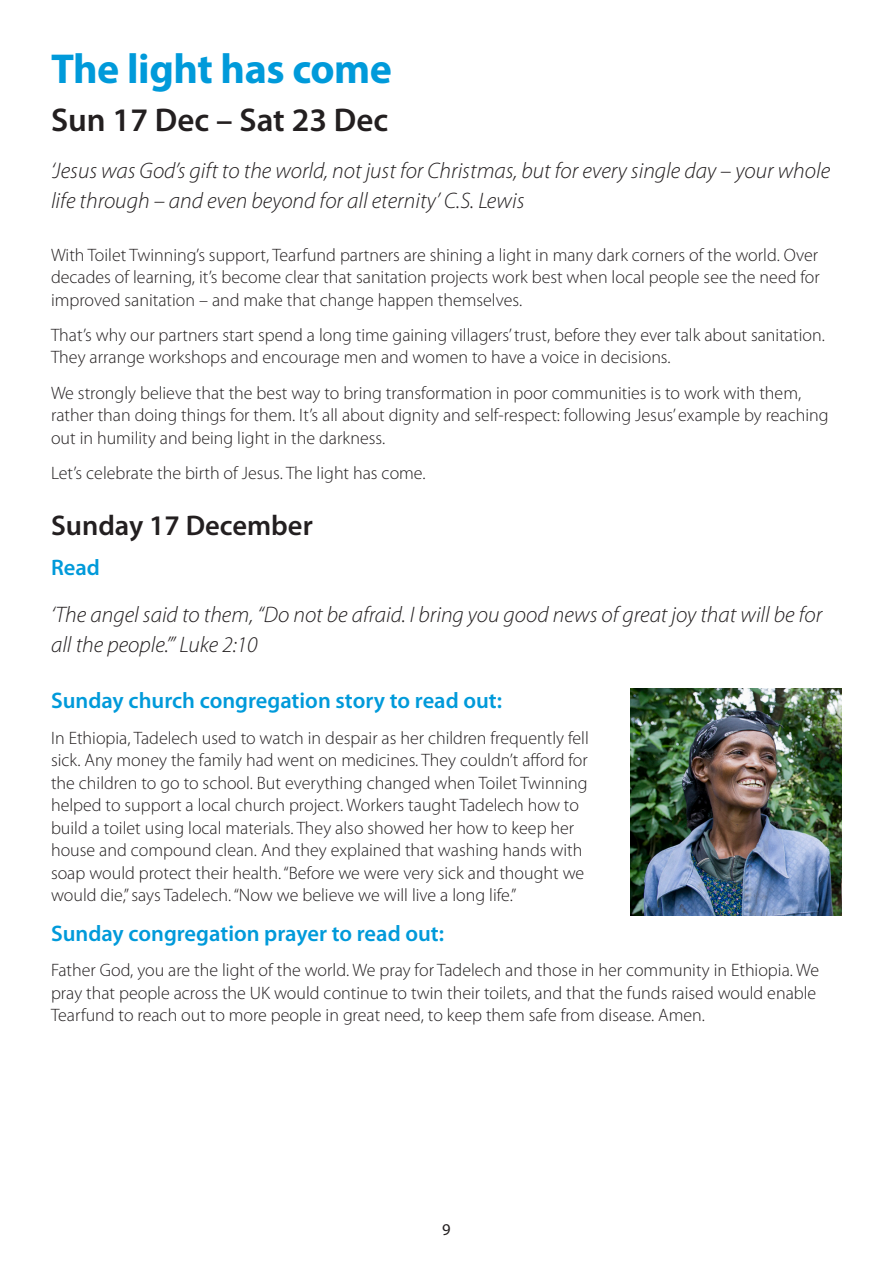
<style>
.page{position:relative;width:893px;height:1263px;background:#fff}
.page>*{position:absolute;margin:0;border:0;box-sizing:border-box;transform-origin:0 0}
.Title_1{font:700 42px "Myriad Pro";letter-spacing:-.01em;color:#009ada}
.Date{font:600 33px "Myriad Pro";color:#231f20}
.Body_date{font:600 28.5px "Myriad Pro";color:#231f20}
.Quote_1{font:italic 300 22.5px/30px "Myriad Pro";color:#231f20}
.Instruction{font:600 22.5px "Myriad Pro";color:#009ada}
.Body{font:300 18px/22.5px "Myriad Pro";color:#231f20}
.t1{font:16.5px "Myriad Pro";color:#231f20}
</style>
<div class="page">
<img style="left:630px;top:689px;width:212px;height:226px">
<p class="Title_1" style="left:51px;top:41px;width:343px">The light has come</p>
<p class="Date" style="left:51px;top:99px;width:339px">Sun 17 Dec – Sat 23 Dec</p>
<p class="Quote_1" style="left:51px;top:156px;width:781px">‘Jesus was God’s gift to the world, not just for Christmas, but for every single day – your whole life through – and even beyond for all eternity’ C.S. Lewis</p>
<p class="Body" style="left:51px;top:244px;width:770px;text-align:justify">With Toilet Twinning’s support, Tearfund partners are shining a light in many dark corners of the world. Over decades of learning, it’s become clear that sanitation projects work best when local people see the need for improved sanitation – and make that change happen themselves.</p>
<p class="Body" style="left:51px;top:324px;width:775px">That’s why our partners start spend a long time gaining villagers’ trust, before they ever talk about sanitation.<br>They arrange workshops and encourage men and women to have a voice in decisions.</p>
<p class="Body" style="left:51px;top:382px;width:779px">We strongly believe that the best way to bring transformation in poor communities is to work with them, rather than doing things for them. It’s all about dignity and self-respect: following Jesus’ example by reaching out in humility and being light in the darkness.</p>
<p class="Body" style="left:51px;top:462px;width:376px">Let’s celebrate the birth of Jesus. The light has come.</p>
<p class="Body_date" style="left:51px;top:508px;width:263px">Sunday 17 December</p>
<p class="Instruction" style="left:51px;top:553px;width:50px">Read</p>
<p class="Quote_1" style="left:51px;top:599px;width:773px">‘The angel said to them, “Do not be afraid. I bring you good news of great joy that will be for all the people.”’ Luke 2:10</p>
<p class="Instruction" style="left:51px;top:686px;width:453px">Sunday church congregation story to read out:</p>
<p class="Body" style="left:51px;top:727px;width:539px">In Ethiopia, Tadelech used to watch in despair as her children frequently fell sick. Any money the family had went on medicines. They couldn’t afford for the children to go to school. But everything changed when Toilet Twinning helped to support a local church project. Workers taught Tadelech how to build a toilet using local materials. They also showed her how to keep her house and compound clean. And they explained that washing hands with soap would protect their health. “Before we were very sick and thought we would die,” says Tadelech. “Now we believe we will live a long life.”</p>
<p class="Instruction" style="left:51px;top:919px;width:395px">Sunday congregation prayer to read out:</p>
<p class="Body" style="left:51px;top:959px;width:770px">Father God, you are the light of the world. We pray for Tadelech and those in her community in Ethiopia. We pray that people across the UK would continue to twin their toilets, and that the funds raised would enable<br>Tearfund to reach out to more people in great need, to keep them safe from disease. Amen.</p>
<p class="t1" style="left:442px;top:1219px;width:10px">9</p>
</div>
